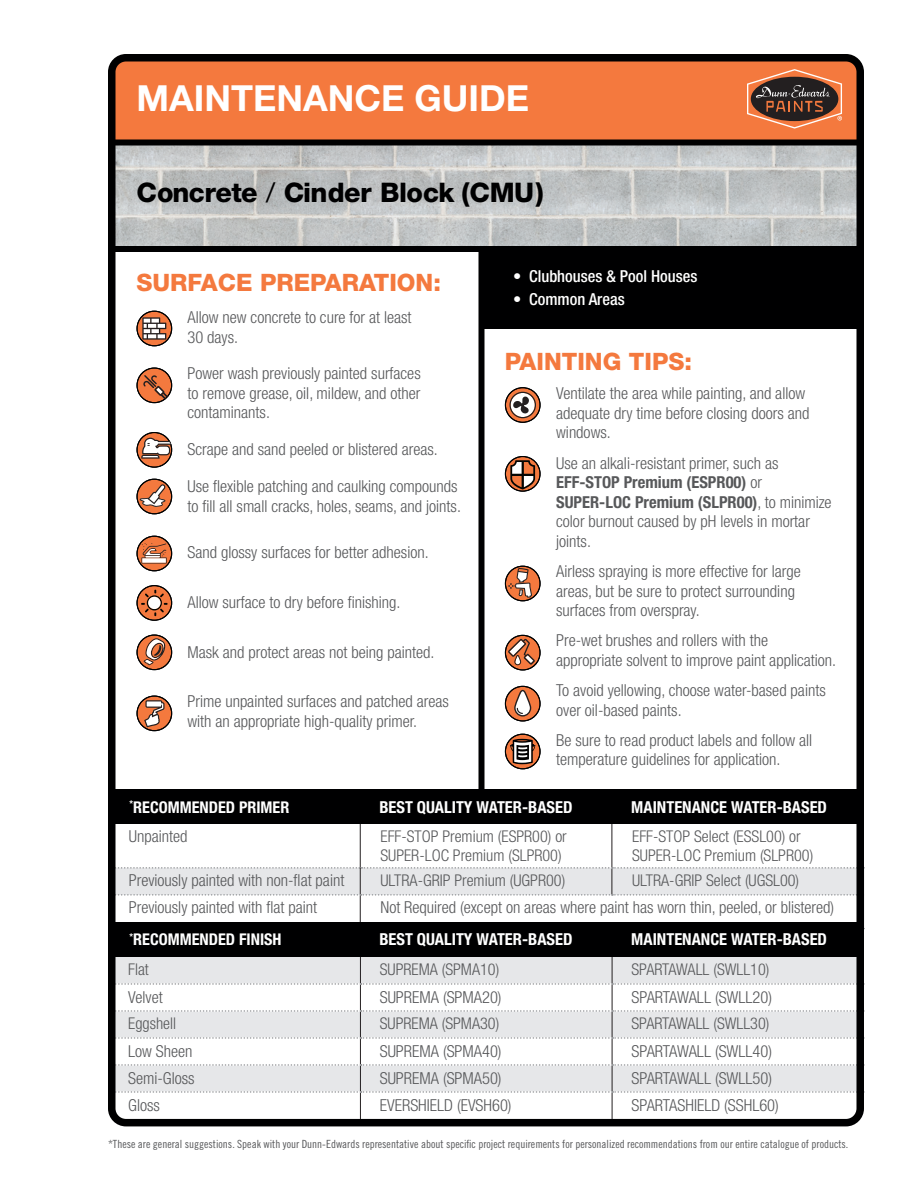
<style>
.page{position:relative;width:918px;height:1188px;background:#fff}
.page>*{position:absolute;margin:0;border:0;box-sizing:border-box;transform-origin:0 0}
.Maintenance_Guide{font:700 36px "Helvetica Neue LT Std";color:#fff}
.Substrate{font:800 27px "Helvetica Neue LT Std";letter-spacing:-.02em;color:#000001}
.Orange_Subs{font:800 24px "Helvetica Neue LT Std";color:#f4793e}
.Bullets_3{font:300 condensed 16.5px/19.5px "Helvetica Neue LT Std";color:#57585a}
.Table_Body{font:300 condensed 16.5px "Helvetica Neue LT Std";color:#57585a}
.Table_Reverse_2{font:700 condensed 16.5px "Helvetica Neue LT Std";color:#fff}
.t1{font:500 condensed 16.5px "Helvetica Neue LT Std";color:#fff}
.Table_Body-2{font:300 condensed 16.2px/19.2px "Helvetica Neue LT Std";color:#57585a}
.Table_Reverse{font:700 condensed 16.2px "Helvetica Neue LT Std";color:#fff}
.Legal{font:11.25px "Trade Gothic Cond Eighteen";color:#57585a}
.s1{font-weight:400}
.s2{font-weight:700}
</style>
<div class="page">
<div style="left:117px;top:63px;width:738px;height:77px;background:#f4793e"></div>
<img style="left:117px;top:146px;width:738px;height:100px">
<svg style="left:747px;top:69px;width:95px;height:60px"></svg>
<div style="left:111px;top:246px;width:749px;height:6px;background:#000001"></div>
<div style="left:111px;top:140px;width:749px;height:6px;background:#000001"></div>
<hr style="left:612px;top:824px;width:1px;height:43px;background:#231f20">
<hr style="left:360px;top:824px;width:1px;height:44px;background:#231f20">
<svg style="left:117px;top:867px;width:738px;height:29px"></svg>
<hr style="left:360px;top:896px;width:1px;height:32px;background:#231f20">
<div style="left:111px;top:789px;width:749px;height:35px;background:#000001"></div>
<div style="left:505px;top:686px;width:36px;height:36px;border:1px solid #000001;border-radius:50%"></div>
<svg style="left:505px;top:686px;width:36px;height:35px"></svg>
<svg style="left:505px;top:734px;width:36px;height:35px"></svg>
<svg style="left:117px;top:957px;width:738px;height:160px"></svg>
<div style="left:111px;top:922px;width:749px;height:35px;background:#000001"></div>
<svg style="left:137px;top:696px;width:35px;height:35px"></svg>
<div style="left:482px;top:251px;width:379px;height:78px;background:#000001"></div>
<svg style="left:505px;top:566px;width:36px;height:36px"></svg>
<div style="left:505px;top:635px;width:36px;height:36px;border:1px solid #000001;border-radius:50%"></div>
<svg style="left:505px;top:635px;width:36px;height:35px"></svg>
<svg style="left:137px;top:479px;width:35px;height:35px"></svg>
<svg style="left:137px;top:311px;width:35px;height:35px"></svg>
<svg style="left:505px;top:456px;width:36px;height:36px"></svg>
<div style="left:108px;top:54px;width:756px;height:1072px;border:8px solid #000001;border-radius:14px"></div>
<svg style="left:137px;top:367px;width:35px;height:36px"></svg>
<svg style="left:156px;top:388px;width:7px;height:6px"></svg>
<svg style="left:137px;top:634px;width:35px;height:36px"></svg>
<svg style="left:137px;top:536px;width:35px;height:35px"></svg>
<svg style="left:137px;top:585px;width:35px;height:36px"></svg>
<svg style="left:505px;top:387px;width:36px;height:36px"></svg>
<div style="left:478px;top:249px;width:6px;height:543px;background:#000001"></div>
<svg style="left:137px;top:432px;width:35px;height:36px"></svg>
<p class="Maintenance_Guide" style="left:137px;top:76px;width:394px">MAINTENANCE GUIDE</p>
<p class="Substrate" style="left:137px;top:176px;width:409px">Concrete <span class="s1">/</span> Cinder Block (CMU)</p>
<p class="Orange_Subs" style="left:137px;top:268px;width:306px">SURFACE PREPARATION:</p>
<p class="Bullets_3" style="left:188px;top:307px;width:226px">Allow new concrete to cure for at least<br>30 days.</p>
<p class="Bullets_3" style="left:188px;top:364px;width:235px;text-align:justify">Power wash previously painted surfaces to remove grease, oil, mildew, and other contaminants.</p>
<p class="Bullets_3" style="left:188px;top:440px;width:252px">Scrape and sand peeled or blistered areas.</p>
<p class="Bullets_3" style="left:188px;top:476px;width:275px">Use flexible patching and caulking compounds to fill all small cracks, holes, seams, and joints.</p>
<p class="Bullets_3" style="left:188px;top:542px;width:243px">Sand glossy surfaces for better adhesion.</p>
<p class="Bullets_3" style="left:188px;top:592px;width:215px">Allow surface to dry before finishing.</p>
<p class="Bullets_3" style="left:188px;top:642px;width:249px">Mask and protect areas not being painted.</p>
<p class="Bullets_3" style="left:188px;top:692px;width:263px">Prime unpainted surfaces and patched areas with an appropriate high-quality primer.</p>
<p class="t1" style="left:513px;top:267px;width:186px">• Clubhouses &amp; Pool Houses</p>
<p class="t1" style="left:513px;top:290px;width:113px">• Common Areas</p>
<p class="Orange_Subs" style="left:505px;top:347px;width:189px">PAINTING TIPS:</p>
<p class="Bullets_3" style="left:556px;top:384px;width:255px">Ventilate the area while painting, and allow adequate dry time before closing doors and windows.</p>
<p class="Bullets_3" style="left:556px;top:453px;width:277px">Use an alkali-resistant primer, such as<br><span class="s2">EFF-STOP Premium (ESPR00)</span> or<br><span class="s2">SUPER-LOC Premium (SLPR00)</span>, to minimize color burnout caused by pH levels in mortar joints.</p>
<p class="Bullets_3" style="left:556px;top:561px;width:246px">Airless spraying is more effective for large areas, but be sure to protect surrounding surfaces from overspray.</p>
<p class="Bullets_3" style="left:556px;top:631px;width:281px">Pre-wet brushes and rollers with the appropriate solvent to improve paint application.</p>
<p class="Bullets_3" style="left:556px;top:680px;width:271px">To avoid yellowing, choose water-based paints over oil-based paints.</p>
<p class="Bullets_3" style="left:556px;top:730px;width:258px">Be sure to read product labels and follow all temperature guidelines for application.</p>
<p class="Table_Reverse" style="left:130px;top:797px;width:161px"><sup>*</sup>RECOMMENDED PRIMER</p>
<p class="Table_Reverse_2" style="left:379px;top:797px;width:195px">BEST QUALITY WATER-BASED</p>
<p class="Table_Reverse_2" style="left:631px;top:797px;width:197px">MAINTENANCE WATER-BASED</p>
<p class="Table_Body" style="left:129px;top:827px;width:60px">Unpainted</p>
<p class="Table_Body-2" style="left:381px;top:826px;width:188px">EFF-STOP Premium (ESPR00) or<br>SUPER-LOC Premium (SLPR00)</p>
<p class="Table_Body-2" style="left:632px;top:826px;width:183px">EFF-STOP Select (ESSL00) or<br>SUPER-LOC Premium (SLPR00)</p>
<p class="Table_Body" style="left:129px;top:871px;width:217px">Previously painted with non-flat paint</p>
<p class="Table_Body-2" style="left:381px;top:871px;width:186px">ULTRA-GRIP Premium (UGPR00)</p>
<p class="Table_Body-2" style="left:632px;top:871px;width:169px">ULTRA-GRIP Select (UGSL00)</p>
<p class="Table_Body" style="left:129px;top:898px;width:190px">Previously painted with flat paint</p>
<p class="Table_Body" style="left:381px;top:898px;width:455px">Not Required (except on areas where paint has worn thin, peeled, or blistered)</p>
<p class="Table_Reverse" style="left:130px;top:929px;width:153px"><sup>*</sup>RECOMMENDED FINISH</p>
<p class="Table_Reverse_2" style="left:379px;top:929px;width:195px">BEST QUALITY WATER-BASED</p>
<p class="Table_Reverse_2" style="left:631px;top:929px;width:197px">MAINTENANCE WATER-BASED</p>
<p class="Table_Body-2" style="left:128px;top:960px;width:22px">Flat</p>
<p class="Table_Body-2" style="left:380px;top:960px;width:121px">SUPREMA (SPMA10)</p>
<p class="Table_Body-2" style="left:631px;top:960px;width:139px">SPARTAWALL (SWLL10)</p>
<p class="Table_Body" style="left:128px;top:987px;width:36px">Velvet</p>
<p class="Table_Body" style="left:380px;top:987px;width:123px">SUPREMA (SPMA20)</p>
<p class="Table_Body" style="left:631px;top:987px;width:142px">SPARTAWALL (SWLL20)</p>
<p class="Table_Body-2" style="left:128px;top:1014px;width:49px">Eggshell</p>
<p class="Table_Body-2" style="left:380px;top:1014px;width:121px">SUPREMA (SPMA30)</p>
<p class="Table_Body-2" style="left:631px;top:1014px;width:139px">SPARTAWALL (SWLL30)</p>
<p class="Table_Body" style="left:128px;top:1041px;width:66px">Low Sheen</p>
<p class="Table_Body" style="left:380px;top:1041px;width:123px">SUPREMA (SPMA40)</p>
<p class="Table_Body" style="left:631px;top:1041px;width:142px">SPARTAWALL (SWLL40)</p>
<p class="Table_Body" style="left:128px;top:1068px;width:68px">Semi-Gloss</p>
<p class="Table_Body" style="left:380px;top:1068px;width:123px">SUPREMA (SPMA50)</p>
<p class="Table_Body" style="left:631px;top:1068px;width:142px">SPARTAWALL (SWLL50)</p>
<p class="Table_Body" style="left:128px;top:1095px;width:33px">Gloss</p>
<p class="Table_Body" style="left:380px;top:1095px;width:133px">EVERSHIELD (EVSH60)</p>
<p class="Table_Body" style="left:631px;top:1095px;width:149px">SPARTASHIELD (SSHL60)</p>
<p class="Legal" style="left:108px;top:1137px;width:742px">*These are general suggestions. Speak with your Dunn-Edwards representative about specific project requirements for personalized recommendations from our entire catalogue of products.</p>
</div>
